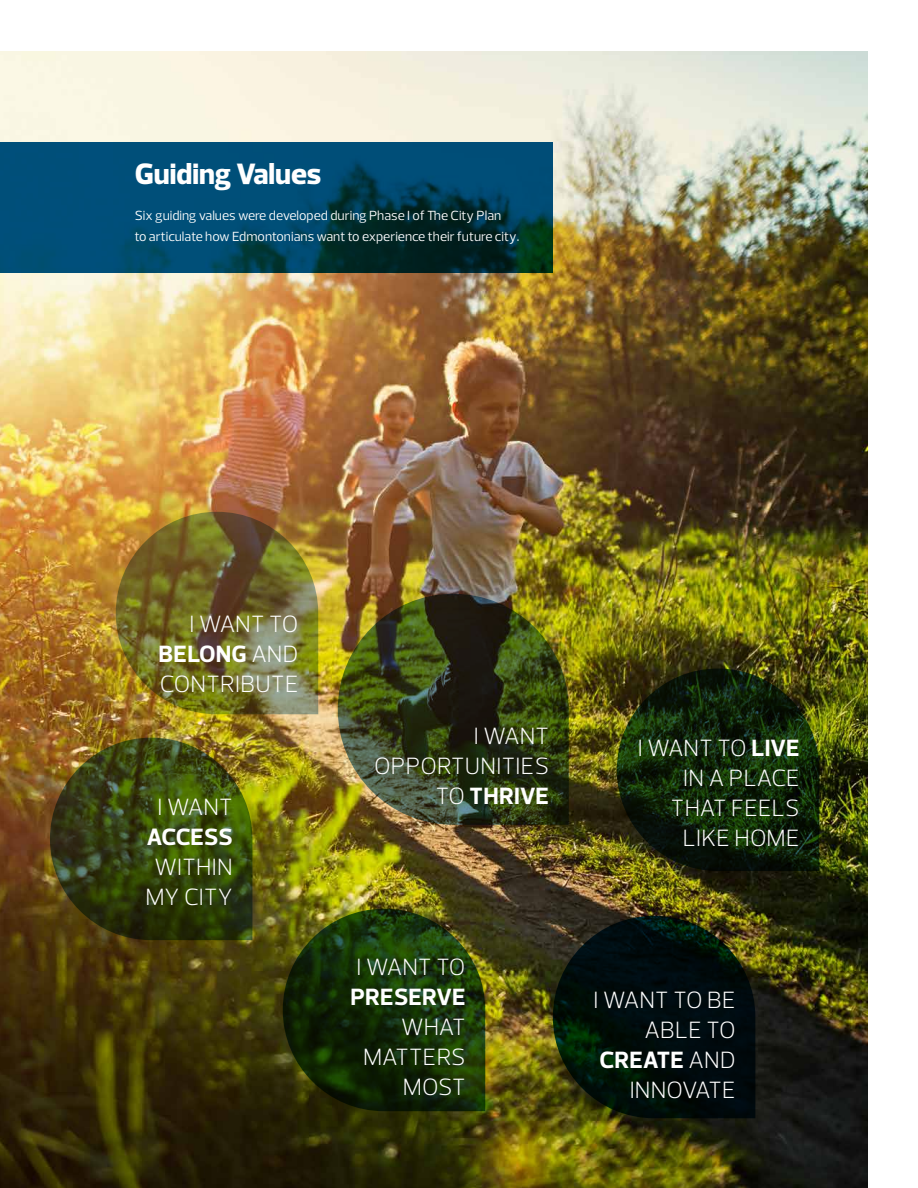
<style>
.page{position:relative;width:918px;height:1188px;background:#fff}
.page>*{position:absolute;margin:0;border:0;box-sizing:border-box;transform-origin:0 0}
.t1{font:800 30px "Prelo";color:#fff}
.t2{font:300 24px/30px "Prelo";letter-spacing:.015em;color:#fff;text-align:right}
.t3{font:300 24px/30px "Prelo";letter-spacing:-.005em;color:#fff;text-align:right}
.t4{font:700 24px "Prelo";color:#fff}
.t5{font:13.5px/21px "Prelo";color:#fff}
.s1{font-weight:700}
</style>
<div class="page">
<img style="left:0;top:51px;width:867px;height:1137px">
<svg style="left:116px;top:512px;width:202px;height:202px"></svg>
<svg style="left:338px;top:594px;width:231px;height:231px"></svg>
<svg style="left:50px;top:738px;width:202px;height:202px"></svg>
<svg style="left:283px;top:909px;width:202px;height:202px"></svg>
<svg style="left:617px;top:669px;width:202px;height:202px"></svg>
<svg style="left:553px;top:916px;width:202px;height:202px;fill:#000c0c"></svg>
<svg style="left:0;top:142px;width:552px;height:130px;fill:#004e78"></svg>
<p class="t1" style="left:135px;top:156px;width:188px">Guiding Values</p>
<p class="t5" style="left:135px;top:205px;width:386px">Six guiding values were developed during Phase I of The City Plan<br>to articulate how Edmontonians want to experience their future city.</p>
<p class="t2" style="left:159px;top:609px;width:141px;text-align:justify;text-indent:31px">I WANT TO <span class="s1">BELONG</span> AND CONTRIBUTE</p>
<p class="t2" style="left:158px;top:793px;width:77px">I WANT</p>
<p class="t4" style="left:147px;top:823px;width:87px">ACCESS</p>
<p class="t2" style="left:145px;top:853px;width:89px;text-align:center">WITHIN<br>MY CITY</p>
<p class="t2" style="left:374px;top:721px;width:176px">I WANT<br>OPPORTUNITIES<br>TO <span class="s1">THRIVE</span></p>
<p class="t2" style="left:357px;top:952px;width:111px">I WANT TO</p>
<p class="t4" style="left:350px;top:982px;width:117px">PRESERVE</p>
<p class="t3" style="left:363px;top:1012px;width:104px">WHAT<br>MATTERS<br>MOST</p>
<p class="t2" style="left:638px;top:733px;width:163px">I WANT TO <span class="s1">LIVE<br></span>IN A PLACE<br>THAT FEELS<br>LIKE HOME</p>
<p class="t2" style="left:594px;top:985px;width:144px">I WANT TO BE<br>ABLE TO<br><span class="s1">CREATE</span> AND<br>INNOVATE</p>
</div>
